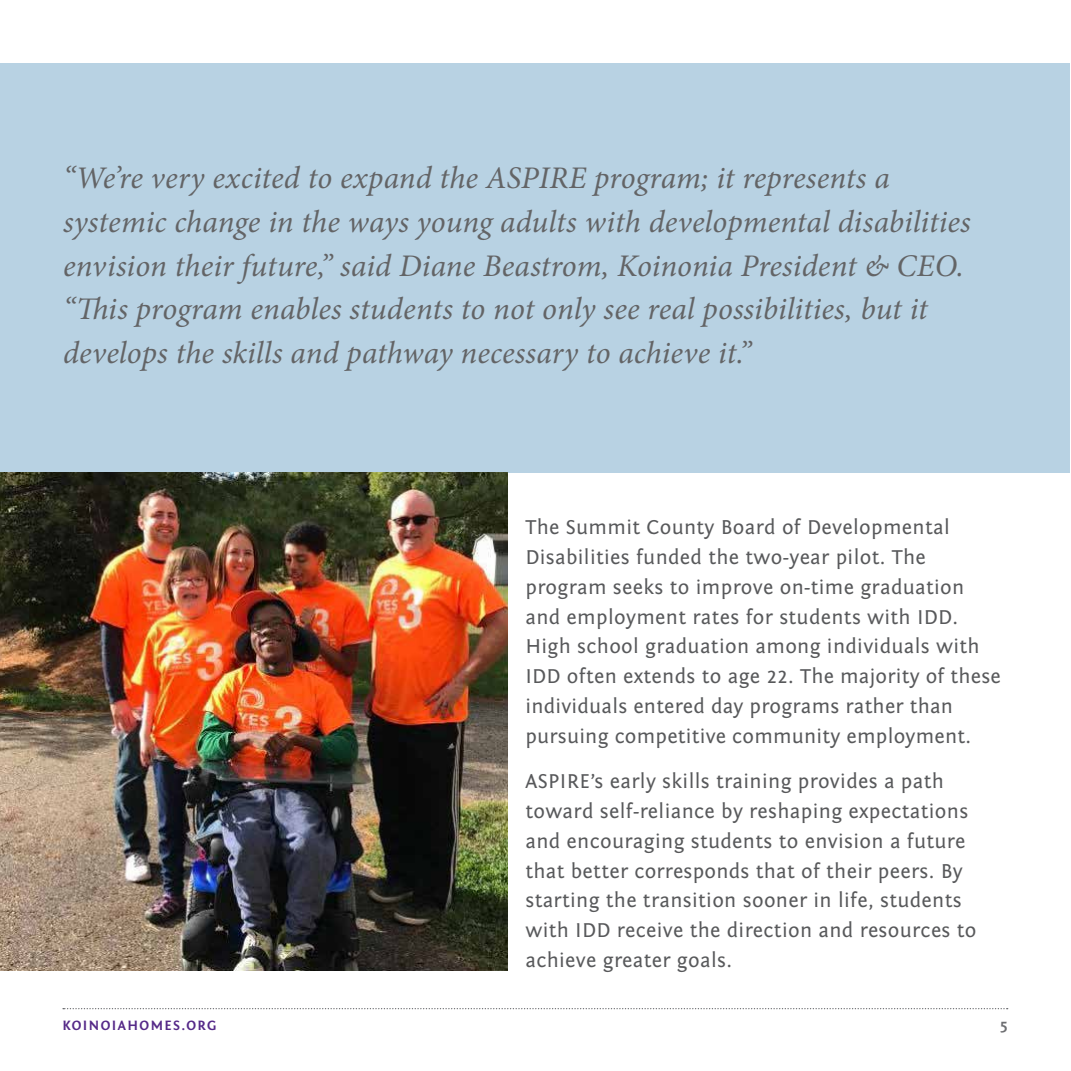
<style>
.page{position:relative;width:1071px;height:1071px;background:#fff}
.page>*{position:absolute;margin:0;border:0;box-sizing:border-box;transform-origin:0 0}
.t1{font:italic 31.5px/43.8px "Minion Pro";color:#636466}
.t2{font:21px/29.8px "Fontin Sans";letter-spacing:.015em;color:#58595b}
.t3{font:700 15.75px "Fontin Sans";color:#6d6e71}
.t4{font:700 14px "Fontin Sans";letter-spacing:.1em;color:#552988}
</style>
<div class="page">
<svg style="left:63px;top:1008px;width:945px;height:1px"></svg>
<div style="left:0;top:63px;width:1070px;height:409px;background:#b8d2e3"></div>
<img style="left:0;top:472px;width:508px;height:498px">
<p class="t1" style="left:63px;top:156px;width:909px">“We’re very excited to expand the ASPIRE program; it represents a systemic change in the ways young adults with developmental disabilities envision their future,” said Diane Beastrom, Koinonia President &amp; CEO. “This program enables students to not only see real possibilities, but it develops the skills and pathway necessary to achieve it.”</p>
<p class="t2" style="left:525px;top:513px;width:477px">The Summit County Board of Developmental Disabilities funded the two-year pilot. The program seeks to improve on-time graduation and employment rates for students with IDD.<br>High school graduation among individuals with IDD often extends to age 22. The majority of these individuals entered day programs rather than pursuing competitive community employment.</p>
<p class="t2" style="left:525px;top:767px;width:453px">ASPIRE’s early skills training provides a path toward self-reliance by reshaping expectations and encouraging students to envision a future that better corresponds that of their peers. By starting the transition sooner in life, students with IDD receive the direction and resources to achieve greater goals.</p>
<p class="t4" style="left:62px;top:1018px;width:156px">KOINOIAHOMES.ORG</p>
<p class="t3" style="left:1000px;top:1017px;width:10px">5</p>
</div>
